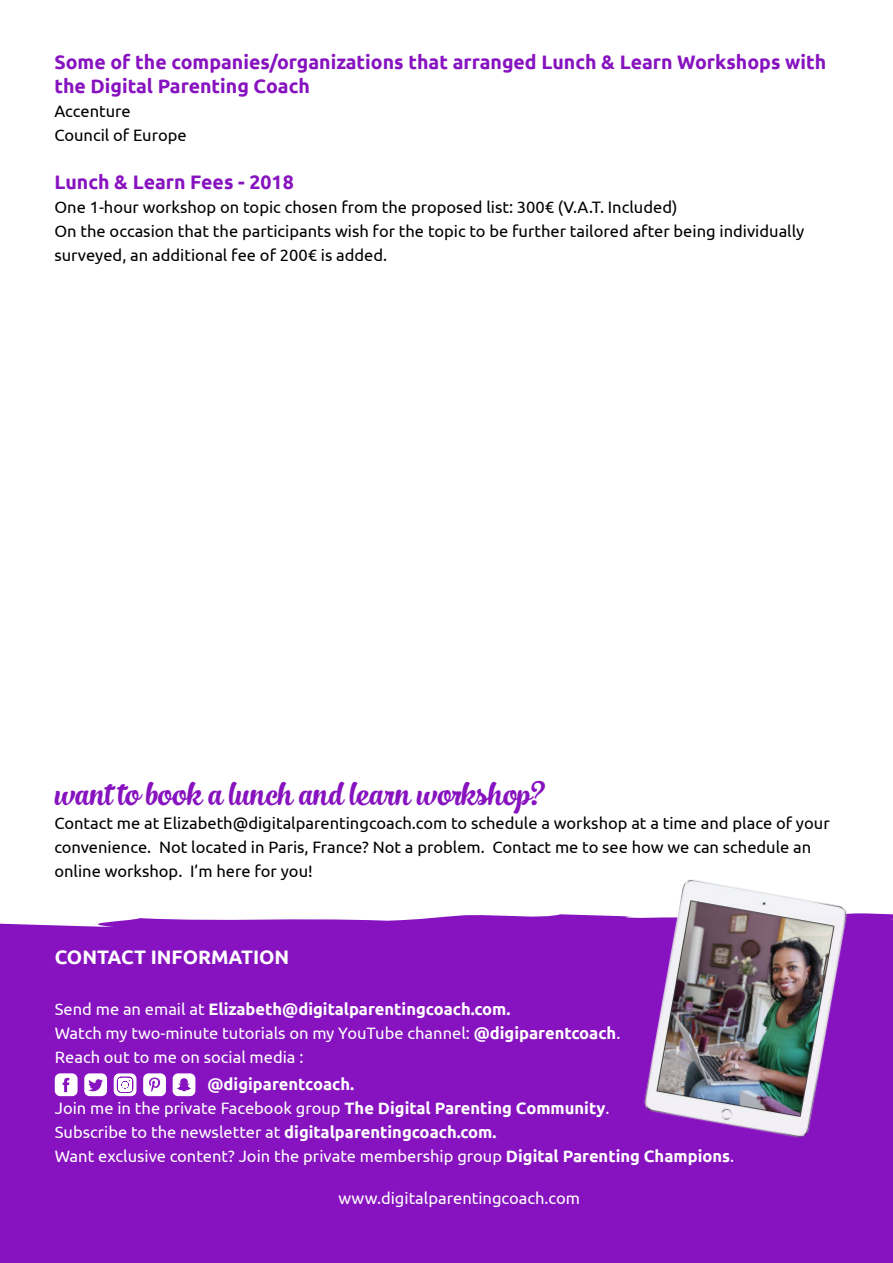
<style>
.page{position:relative;width:893px;height:1263px;background:#fff}
.page>*{position:absolute;margin:0;border:0;box-sizing:border-box;transform-origin:0 0}
.t1{font:31.5px "No.Seven";color:#8712bf}
.t2{font:700 19.5px/24px "Ubuntu";color:#8712bf}
.t3{font:700 19.5px "Ubuntu";color:#fff}
.t4{font:16.5px/24px "Ubuntu";color:#000}
.t5{font:16.5px/24px "Ubuntu";color:#fff}
.s1{font-weight:700}
</style>
<div class="page">
<div style="left:0;top:913px;width:893px;height:350px;background:#8712bf"></div>
<img style="left:631px;top:879px;width:230px;height:273px">
<svg style="left:143px;top:1073px;width:23px;height:23px"></svg>
<svg style="left:55px;top:1073px;width:23px;height:23px"></svg>
<svg style="left:84px;top:1073px;width:23px;height:23px"></svg>
<svg style="left:114px;top:1073px;width:22px;height:23px"></svg>
<svg style="left:173px;top:1073px;width:22px;height:23px"></svg>
<p class="t2" style="left:54px;top:50px;width:773px">Some of the companies/organizations that arranged Lunch &amp; Learn Workshops with the Digital Parenting Coach</p>
<p class="t4" style="left:54px;top:99px;width:134px">Accenture<br>Council of Europe</p>
<p class="t2" style="left:54px;top:170px;width:241px">Lunch &amp; Learn Fees - 2018</p>
<p class="t4" style="left:54px;top:195px;width:752px">One 1-hour workshop on topic chosen from the proposed list: 300€ (V.A.T. Included)<br>On the occasion that the participants wish for the topic to be further tailored after being individually surveyed, an additional fee of 200€ is added.</p>
<h1 class="t1" style="left:54px;top:776px;width:491px">want to book a lunch and learn workshop?</h1>
<p class="t4" style="left:54px;top:811px;width:777px">Contact me at Elizabeth@digitalparentingcoach.com to schedule a workshop at a time and place of your convenience. Not located in Paris, France? Not a problem. Contact me to see how we can schedule an online workshop. I’m here for you!</p>
<p class="t3" style="left:55px;top:946px;width:236px">CONTACT INFORMATION</p>
<p class="t5" style="left:55px;top:997px;width:567px">Send me an email at <span class="s1">Elizabeth@digitalparentingcoach.com.<br></span>Watch my two-minute tutorials on my YouTube channel: <span class="s1">@digiparentcoach</span>.<br>Reach out to me on social media :</p>
<p class="t5" style="left:55px;top:1072px;width:681px;text-indent:153px"><span class="s1">@digiparentcoach.<br></span>Join me in the private Facebook group <span class="s1">The Digital Parenting Community</span>.<br>Subscribe to the newsletter at <span class="s1">digitalparentingcoach.com.<br></span>Want exclusive content? Join the private membership group <span class="s1">Digital Parenting Champions</span>.</p>
<p class="t5" style="left:338px;top:1186px;width:243px">www.digitalparentingcoach.com</p>
</div>
